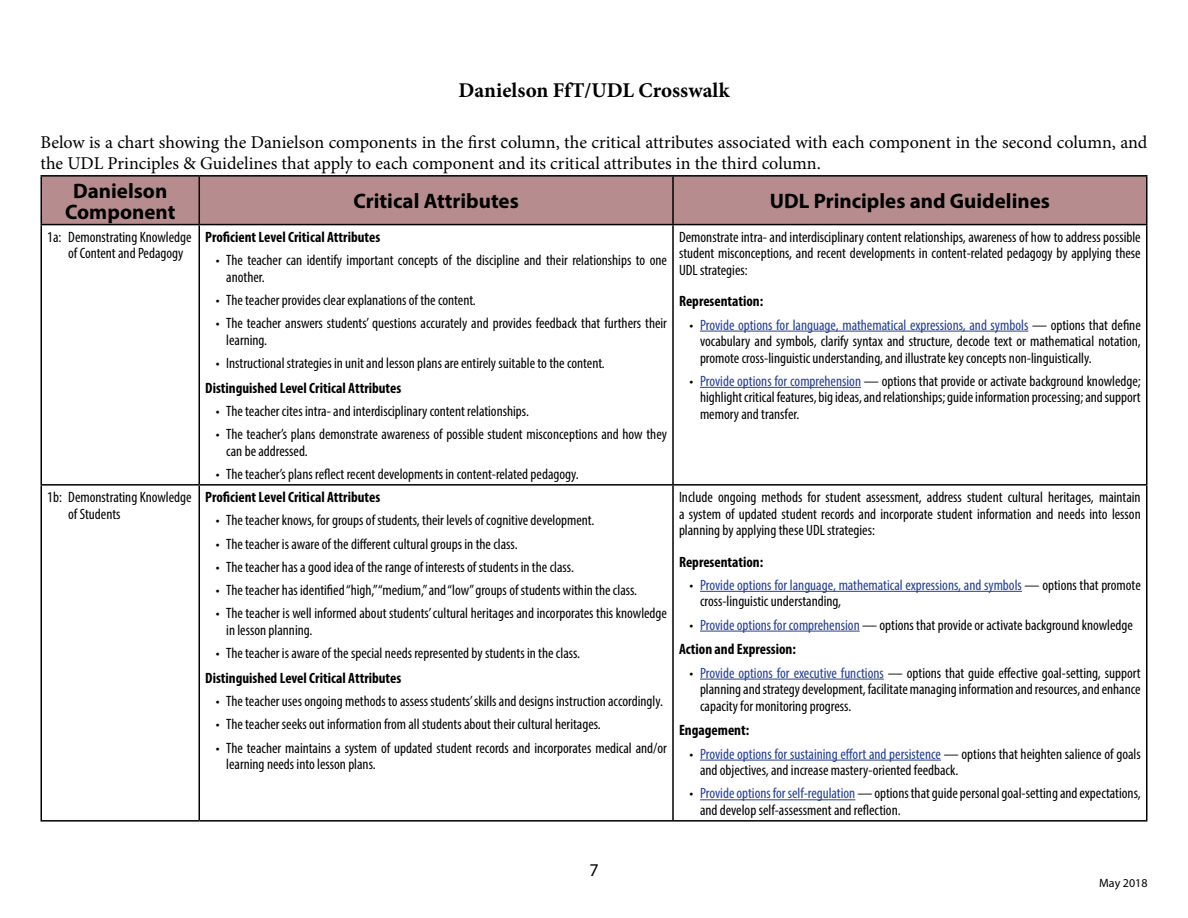
<style>
.page{position:relative;width:1188px;height:918px;background:#fff}
.page>*{position:absolute;margin:0;border:0;box-sizing:border-box;transform-origin:0 0}
.t1{font:700 21px/21px "Myriad Pro";color:#000;text-align:center}
.t2{font:700 21px "Minion Pro";color:#000}
.t3{font:18px/21px "Minion Pro";letter-spacing:-.005em;color:#000}
.t4{font:18px "Myriad Pro";color:#000}
.t5{font:condensed 15px/16.5px "Myriad Pro";color:#000}
.t6{font:700 condensed 15px "Myriad Pro";color:#000}
.t7{font:condensed 15px/16.5px "Myriad Pro";color:#25408f}
.t8{font:12px "Myriad Pro";color:#000}
.s1{color:#25408f}
.s2{color:#000}
.s3{font-weight:700}
</style>
<div class="page">
<div style="left:42px;top:177px;width:1104px;height:47px;background:#b68c8e"></div>
<hr style="left:40px;top:175px;width:159px;height:2px;background:#000">
<hr style="left:40px;top:177px;width:2px;height:47px;background:#000">
<hr style="left:199px;top:175px;width:474px;height:2px;background:#000">
<hr style="left:199px;top:177px;width:1px;height:47px;background:#000">
<hr style="left:673px;top:175px;width:475px;height:2px;background:#000">
<hr style="left:672px;top:177px;width:2px;height:47px;background:#000">
<hr style="left:1146px;top:177px;width:2px;height:47px;background:#000">
<hr style="left:40px;top:224px;width:159px;height:1px;background:#000">
<hr style="left:40px;top:225px;width:2px;height:259px;background:#000">
<hr style="left:199px;top:224px;width:474px;height:1px;background:#000">
<hr style="left:199px;top:225px;width:1px;height:259px;background:#000">
<hr style="left:673px;top:224px;width:475px;height:1px;background:#000">
<hr style="left:672px;top:225px;width:2px;height:259px;background:#000">
<hr style="left:1146px;top:225px;width:2px;height:259px;background:#000">
<hr style="left:40px;top:484px;width:159px;height:2px;background:#000">
<hr style="left:40px;top:486px;width:2px;height:334px;background:#000">
<hr style="left:199px;top:484px;width:474px;height:2px;background:#000">
<hr style="left:199px;top:486px;width:1px;height:334px;background:#000">
<hr style="left:673px;top:484px;width:475px;height:2px;background:#000">
<hr style="left:672px;top:486px;width:2px;height:334px;background:#000">
<hr style="left:1146px;top:486px;width:2px;height:334px;background:#000">
<hr style="left:40px;top:820px;width:159px;height:2px;background:#000">
<hr style="left:199px;top:820px;width:474px;height:2px;background:#000">
<hr style="left:673px;top:820px;width:475px;height:2px;background:#000">
<hr style="left:700px;top:331px;width:328px;height:1px;background:#25408f">
<hr style="left:700px;top:387px;width:161px;height:1px;background:#25408f">
<hr style="left:700px;top:591px;width:322px;height:1px;background:#25408f">
<hr style="left:700px;top:631px;width:160px;height:1px;background:#25408f">
<hr style="left:700px;top:679px;width:184px;height:1px;background:#25408f">
<hr style="left:700px;top:760px;width:241px;height:1px;background:#25408f">
<hr style="left:700px;top:799px;width:155px;height:1px;background:#25408f">
<h1 class="t2" style="left:459px;top:76px;width:272px">Danielson FfT/UDL Crosswalk</h1>
<p class="t3" style="left:40px;top:132px;width:1108px">Below is a chart showing the Danielson components in the first column, the critical attributes associated with each component in the second column, and the UDL Principles &amp; Guidelines that apply to each component and its critical attributes in the third column.</p>
<h1 class="t1" style="left:65px;top:179px;width:112px">Danielson<br>Component</h1>
<h1 class="t1" style="left:353px;top:190px;width:167px">Critical Attributes</h1>
<h1 class="t1" style="left:770px;top:190px;width:282px">UDL Principles and Guidelines</h1>
<p class="t5" style="left:68px;top:228px;width:125px;text-indent:-21px">1a: Demonstrating Knowledge of Content and Pedagogy</p>
<p class="t6" style="left:205px;top:227px;width:177px">Proficient Level Critical Attributes</p>
<p class="t5" style="left:679px;top:228px;width:463px;text-align:justify">Demonstrate intra- and interdisciplinary content relationships, awareness of how to address possible student misconceptions, and recent developments in content-related pedagogy by applying these UDL strategies:</p>
<p class="t6" style="left:679px;top:292px;width:86px">Representation:</p>
<p class="t5" style="left:700px;top:316px;width:442px;text-align:justify;text-indent:-10px">• <span class="s1">Provide options for language, mathematical expressions, and symbols</span> — options that define vocabulary and symbols, clarify syntax and structure, decode text or mathematical notation, promote cross-linguistic understanding, and illustrate key concepts non-linguistically.</p>
<p class="t5" style="left:700px;top:372px;width:442px;text-align:justify;text-indent:-10px">• <span class="s1">Provide options for comprehension</span> — options that provide or activate background knowledge; highlight critical features, big ideas, and relationships; guide information processing; and support memory and transfer.</p>
<p class="t5" style="left:226px;top:252px;width:442px;text-indent:-10px">• The teacher can identify important concepts of the discipline and their relationships to one another.</p>
<p class="t5" style="left:216px;top:291px;width:262px">• The teacher provides clear explanations of the content.</p>
<p class="t5" style="left:226px;top:315px;width:442px;text-indent:-10px">• The teacher answers students’ questions accurately and provides feedback that furthers their learning.</p>
<p class="t5" style="left:216px;top:354px;width:391px">• Instructional strategies in unit and lesson plans are entirely suitable to the content.</p>
<p class="t6" style="left:205px;top:378px;width:198px">Distinguished Level Critical Attributes</p>
<p class="t5" style="left:216px;top:402px;width:315px">• The teacher cites intra- and interdisciplinary content relationships.</p>
<p class="t5" style="left:226px;top:426px;width:442px;text-indent:-10px">• The teacher’s plans demonstrate awareness of possible student misconceptions and how they can be addressed.</p>
<p class="t5" style="left:216px;top:465px;width:364px">• The teacher’s plans reflect recent developments in content-related pedagogy.</p>
<p class="t5" style="left:68px;top:489px;width:125px;text-indent:-21px">1b: Demonstrating Knowledge of Students</p>
<p class="t6" style="left:205px;top:488px;width:177px">Proficient Level Critical Attributes</p>
<p class="t5" style="left:216px;top:512px;width:380px">• The teacher knows, for groups of students, their levels of cognitive development.</p>
<p class="t5" style="left:216px;top:535px;width:303px">• The teacher is aware of the different cultural groups in the class.</p>
<p class="t5" style="left:216px;top:558px;width:360px">• The teacher has a good idea of the range of interests of students in the class.</p>
<p class="t5" style="left:216px;top:582px;width:423px">• The teacher has identified “high,” “medium,” and “low” groups of students within the class.</p>
<p class="t5" style="left:226px;top:605px;width:442px;text-indent:-10px">• The teacher is well informed about students’ cultural heritages and incorporates this knowledge in lesson planning.</p>
<p class="t5" style="left:216px;top:645px;width:366px">• The teacher is aware of the special needs represented by students in the class.</p>
<p class="t6" style="left:205px;top:668px;width:198px">Distinguished Level Critical Attributes</p>
<p class="t5" style="left:216px;top:693px;width:449px">• The teacher uses ongoing methods to assess students’ skills and designs instruction accordingly.</p>
<p class="t5" style="left:216px;top:716px;width:387px">• The teacher seeks out information from all students about their cultural heritages.</p>
<p class="t5" style="left:226px;top:739px;width:442px;text-indent:-10px">• The teacher maintains a system of updated student records and incorporates medical and/or learning needs into lesson plans.</p>
<p class="t5" style="left:679px;top:489px;width:463px;text-align:justify">Include ongoing methods for student assessment, address student cultural heritages, maintain a system of updated student records and incorporate student information and needs into lesson planning by applying these UDL strategies:</p>
<p class="t6" style="left:679px;top:552px;width:86px">Representation:</p>
<p class="t7" style="left:700px;top:576px;width:442px;text-indent:-10px"><span class="s2">•</span> Provide options for language, mathematical expressions, and symbols <span class="s2">— options that promote cross-linguistic understanding,</span></p>
<p class="t5" style="left:679px;top:612px;width:455px;line-height:24.8px;text-indent:10px">• <span class="s1">Provide options for comprehension</span> — options that provide or activate background knowledge<br><span class="s3">Action and Expression:</span></p>
<p class="t5" style="left:700px;top:664px;width:442px;text-align:justify;text-indent:-10px">• <span class="s1">Provide options for executive functions</span> — options that guide effective goal-setting, support planning and strategy development, facilitate managing information and resources, and enhance capacity for monitoring progress.</p>
<p class="t6" style="left:679px;top:721px;width:72px">Engagement:</p>
<p class="t5" style="left:700px;top:745px;width:442px;text-indent:-10px">• <span class="s1">Provide options for sustaining effort and persistence</span> — options that heighten salience of goals and objectives, and increase mastery-oriented feedback.</p>
<p class="t5" style="left:700px;top:785px;width:442px;text-indent:-10px">• <span class="s1">Provide options for self-regulation</span> — options that guide personal goal-setting and expectations, and develop self-assessment and reflection.</p>
<p class="t4" style="left:589px;top:859px;width:11px">7</p>
<p class="t8" style="left:1099px;top:875px;width:50px">May 2018</p>
</div>
